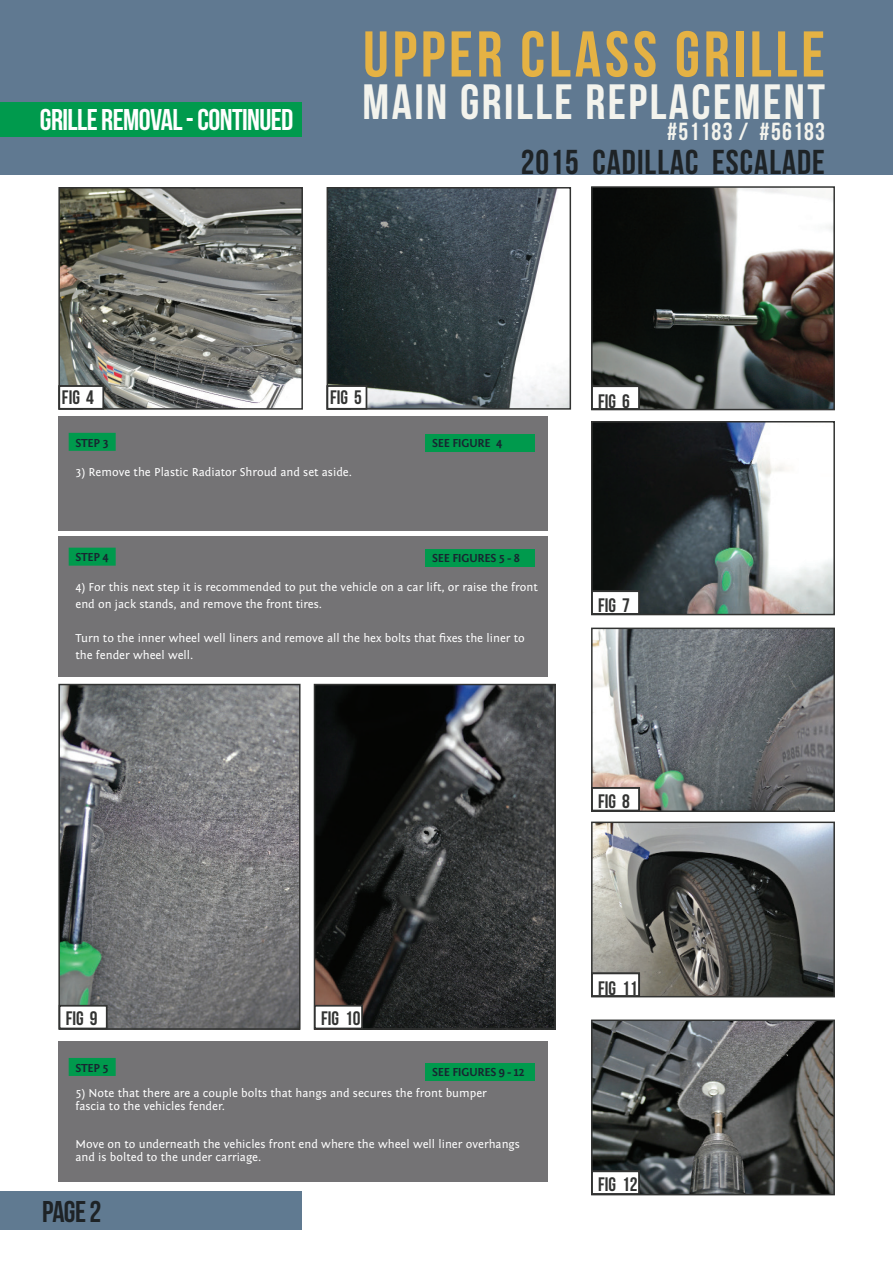
<style>
.page{position:relative;width:893px;height:1263px;background:#fff}
.page>*{position:absolute;margin:0;border:0;box-sizing:border-box;transform-origin:0 0}
.t1{font:64.5px "Bebas Neue";letter-spacing:.06em;color:#e5b244}
.t2{font:49.5px "Bebas Neue";letter-spacing:.05em;color:#f3f3ed}
.t3{font:34.5px "Bebas Neue";letter-spacing:.03em;color:#1e2326}
.t4{font:30px "Bebas Neue";letter-spacing:-.02em;color:#fff}
.t5{font:30px "Bebas Neue";color:#1e2326}
.t6{font:24.75px "Bebas Neue";letter-spacing:.05em;color:#f3f3ed}
.t7{font:19.5px "Bebas Neue";color:#323332}
.t8{font:12px/17px "Fontin Sans";color:#fff}
.t9{font:700 12px "Fontin Sans";letter-spacing:-.02em;color:#182631}
</style>
<div class="page">
<div style="left:0;top:1191px;width:301px;height:39px;background:#607a91"></div>
<img style="left:61px;top:190px;width:239px;height:217px">
<div style="left:58px;top:187px;width:245px;height:223px;border:2px solid #323332"></div>
<div style="left:59px;top:386px;width:44px;height:23px;background:#fff"></div>
<div style="left:58px;top:385px;width:46px;height:25px;border:2px solid #323332"></div>
<img style="left:330px;top:190px;width:238px;height:217px">
<div style="left:327px;top:187px;width:244px;height:223px;border:2px solid #323332"></div>
<div style="left:327px;top:386px;width:39px;height:23px;background:#fff"></div>
<div style="left:327px;top:385px;width:40px;height:25px;border:2px solid #323332"></div>
<img style="left:594px;top:189px;width:238px;height:218px">
<div style="left:591px;top:186px;width:244px;height:224px;border:2px solid #323332"></div>
<div style="left:591px;top:385px;width:49px;height:25px;background:#fff"></div>
<div style="left:591px;top:385px;width:49px;height:25px;border:2px solid #323332"></div>
<img style="left:594px;top:424px;width:238px;height:188px">
<div style="left:591px;top:421px;width:244px;height:194px;border:2px solid #323332"></div>
<div style="left:591px;top:590px;width:49px;height:25px;background:#fff"></div>
<div style="left:591px;top:590px;width:49px;height:25px;border:2px solid #323332"></div>
<img style="left:594px;top:631px;width:238px;height:178px">
<div style="left:591px;top:628px;width:244px;height:184px;border:2px solid #323332"></div>
<div style="left:591px;top:787px;width:49px;height:24px;background:#fff"></div>
<div style="left:591px;top:787px;width:49px;height:24px;border:2px solid #323332"></div>
<img style="left:594px;top:824px;width:238px;height:170px">
<div style="left:591px;top:821px;width:244px;height:176px;border:2px solid #323332"></div>
<div style="left:591px;top:972px;width:49px;height:25px;background:#fff"></div>
<div style="left:591px;top:972px;width:49px;height:25px;border:2px solid #323332"></div>
<img style="left:594px;top:1022px;width:238px;height:170px">
<div style="left:591px;top:1019px;width:244px;height:176px;border:2px solid #323332"></div>
<div style="left:591px;top:1170px;width:49px;height:25px;background:#fff"></div>
<div style="left:591px;top:1170px;width:49px;height:25px;border:2px solid #323332"></div>
<img style="left:61px;top:687px;width:237px;height:340px">
<div style="left:58px;top:684px;width:243px;height:346px;border:2px solid #323332"></div>
<div style="left:60px;top:1006px;width:47px;height:22px;background:#fff"></div>
<div style="left:59px;top:1005px;width:49px;height:24px;border:2px solid #323332"></div>
<img style="left:317px;top:687px;width:236px;height:340px">
<div style="left:314px;top:684px;width:242px;height:346px;border:2px solid #323332"></div>
<div style="left:315px;top:1006px;width:47px;height:22px;background:#fff"></div>
<div style="left:314px;top:1005px;width:49px;height:24px;border:2px solid #323332"></div>
<div style="left:58px;top:417px;width:489px;height:114px;background:#747375"></div>
<div style="left:58px;top:537px;width:489px;height:140px;background:#747375"></div>
<div style="left:58px;top:1041px;width:489px;height:140px;background:#747375"></div>
<div style="left:69px;top:433px;width:47px;height:18px;background:#009a4d"></div>
<div style="left:69px;top:548px;width:47px;height:18px;background:#009a4d"></div>
<div style="left:69px;top:1058px;width:47px;height:18px;background:#009a4d"></div>
<div style="left:425px;top:434px;width:110px;height:18px;background:#009a4d"></div>
<div style="left:425px;top:549px;width:110px;height:18px;background:#009a4d"></div>
<div style="left:425px;top:1063px;width:110px;height:18px;background:#009a4d"></div>
<div style="left:0;top:0;width:893px;height:174px;background:#607991"></div>
<div style="left:0;top:102px;width:302px;height:34px;background:#009a4d"></div>
<h3 class="t4" style="left:40px;top:103px;width:255px">GRILLE REMOVAL - CONTINUED</h3>
<h1 class="t1" style="left:363px;top:19px;width:463px">UPPER CLASS GRILLE</h1>
<h2 class="t2" style="left:363px;top:75px;width:464px">MAIN GRILLE REPLACEMENT</h2>
<h3 class="t6" style="left:667px;top:118px;width:159px">#51183 / #56183</h3>
<h3 class="t3" style="left:521px;top:143px;width:306px">2015 CADILLAC ESCALADE</h3>
<h3 class="t7" style="left:62px;top:387px;width:33px">FIG 4</h3>
<h3 class="t7" style="left:330px;top:387px;width:33px">FIG 5</h3>
<h3 class="t7" style="left:598px;top:391px;width:33px">FIG 6</h3>
<p class="t9" style="left:75px;top:436px;width:35px">STEP 3</p>
<p class="t8" style="left:75px;top:464px;width:278px">3) Remove the Plastic Radiator Shroud and set aside.</p>
<p class="t9" style="left:432px;top:436px;width:71px">SEE FIGURE 4</p>
<p class="t9" style="left:75px;top:551px;width:35px">STEP 4</p>
<p class="t8" style="left:75px;top:579px;width:464px">4) For this next step it is recommended to put the vehicle on a car lift, or raise the front end on jack stands, and remove the front tires.</p>
<p class="t8" style="left:75px;top:630px;width:451px">Turn to the inner wheel well liners and remove all the hex bolts that fixes the liner to the fender wheel well.</p>
<p class="t9" style="left:432px;top:551px;width:89px">SEE FIGURES 5 - 8</p>
<h3 class="t7" style="left:598px;top:595px;width:33px">FIG 7</h3>
<h3 class="t7" style="left:598px;top:790px;width:33px">FIG 8</h3>
<h3 class="t7" style="left:66px;top:1007px;width:33px">FIG 9</h3>
<h3 class="t7" style="left:321px;top:1007px;width:41px">FIG 10</h3>
<p class="t9" style="left:75px;top:1061px;width:35px">STEP 5</p>
<p class="t8" style="left:75px;top:1087px;width:413px;line-height:12.8px">5) Note that there are a couple bolts that hangs and secures the front bumper fascia to the vehicles fender.</p>
<p class="t8" style="left:75px;top:1138px;width:446px;line-height:12.8px">Move on to underneath the vehicles front end where the wheel well liner overhangs and is bolted to the under carriage.</p>
<p class="t9" style="left:432px;top:1066px;width:94px">SEE FIGURES 9 - 12</p>
<h3 class="t5" style="left:42px;top:1195px;width:61px">PAGE 2</h3>
<h3 class="t7" style="left:598px;top:978px;width:41px">FIG 11</h3>
<h3 class="t7" style="left:598px;top:1173px;width:41px">FIG 12</h3>
</div>
